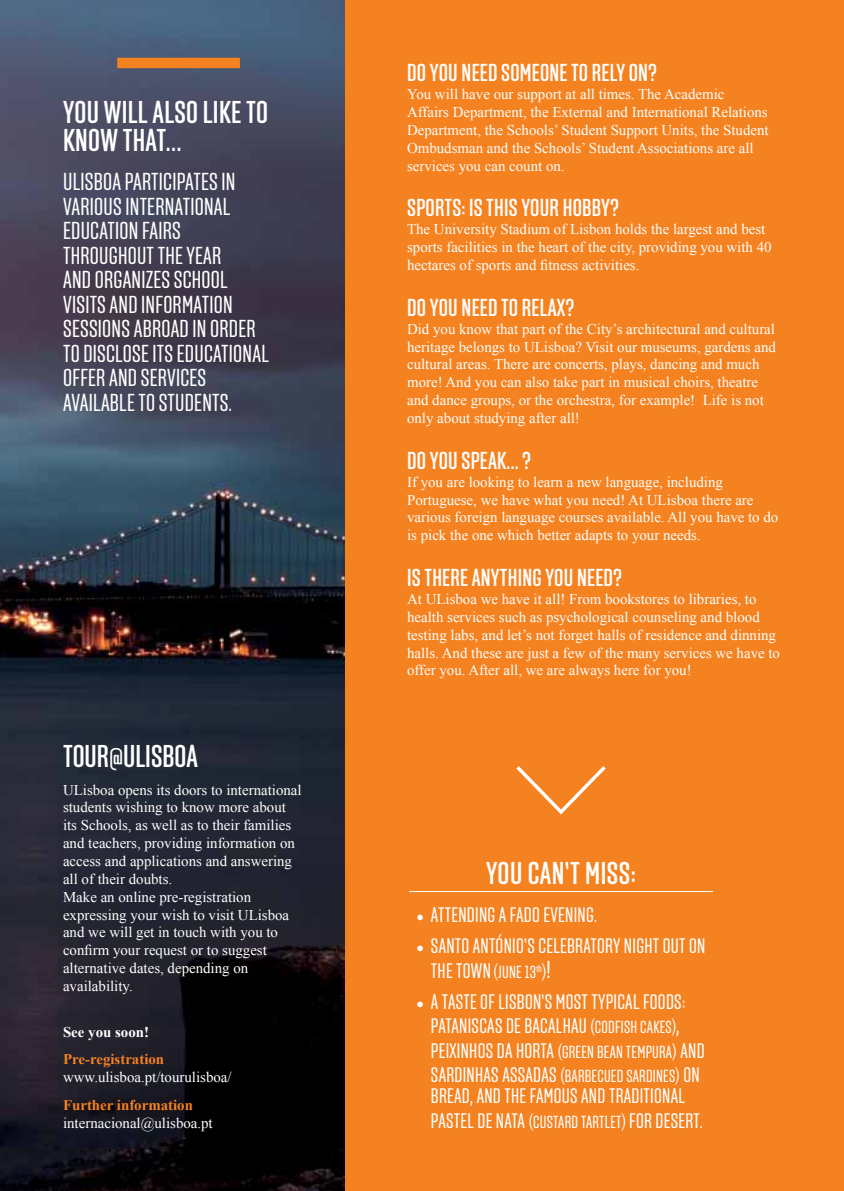
<style>
.page{position:relative;width:844px;height:1191px;background:#fff}
.page>*{position:absolute;margin:0;border:0;box-sizing:border-box;transform-origin:0 0}
.t1{font:500 31.5px/28px "Solido Compressed";letter-spacing:.01em;color:#fff}
.t2{font:24.5px/24.5px "Solido Compressed";letter-spacing:.01em;color:#fff}
.t3{font:500 24.5px "Solido Compressed";letter-spacing:.01em;color:#fff}
.t4{font:21px/24.5px "Solido Compressed";letter-spacing:.015em;color:#fff}
.t5{font:17.5px "Solido Compressed";letter-spacing:.015em;color:#fff}
.t6{font:14.88px/17.8px "Times New Roman";color:#fff}
.t7{font:700 14.88px "Times New Roman";color:#f58220}
.t8{font:700 14.88px "Times New Roman";color:#fff}
.s1{font-family:"Minion Pro"}
.s2{font-size:21px}
.s3{font-size:24.5px}
.s4{font-size:17.5px}
</style>
<div class="page">
<img style="left:0;top:0;width:345px;height:1191px">
<div style="left:345px;top:0;width:498px;height:1191px;background:#f58220"></div>
<div style="left:117px;top:58px;width:123px;height:10px;background:#f58220"></div>
<hr style="left:409px;top:891px;width:303px;height:1px;background:#fff">
<svg style="left:516px;top:766px;width:89px;height:48px"></svg>
<h1 class="t1" style="left:63px;top:99px;width:204px">YOUWILLALSO LIKE TO<br>KNOW</h1>
<h1 class="t1" style="left:123px;top:127px;width:60px">THAT…</h1>
<h2 class="t2" style="left:63px;top:170px;width:166px">ULISBOA PARTICIPATES IN<br>VARIOUS</h2>
<h2 class="t2" style="left:125px;top:195px;width:9px">INTERNATIONAL</h2>
<h2 class="t2" style="left:63px;top:219px;width:45px">EDUCATION</h2>
<h2 class="t2" style="left:63px;top:219px;width:142px;text-indent:79px">FAIRS<br>THROUGHOUT THE YEAR<br>AND ORGANIZES</h2>
<h2 class="t2" style="left:174px;top:268px;width:38px">SCHOOL</h2>
<h2 class="t2" style="left:63px;top:293px;width:8px">VISITS</h2>
<h2 class="t2" style="left:110px;top:293px;width:41px">AND INFORMATION</h2>
<h2 class="t2" style="left:63px;top:317px;width:10px">SESSIONS</h2>
<h2 class="t2" style="left:134px;top:317px;width:28px">ABROAD</h2>
<h2 class="t2" style="left:63px;top:317px;width:159px;text-align:justify;text-indent:129px">IN ORDER TODISCLOSE ITSEDUCATIONAL OFFER</h2>
<h2 class="t2" style="left:109px;top:366px;width:41px">AND SERVI</h2>
<h2 class="t2" style="left:180px;top:366px;width:18px">CES</h2>
<h2 class="t2" style="left:63px;top:391px;width:9px">AVAILA</h2>
<h2 class="t2" style="left:110px;top:391px;width:59px">BLETOSTUDENTS</h2>
<h2 class="t2" style="left:228px;top:391px;width:5px">.</h2>
<h1 class="t1" style="left:63px;top:743px;width:136px">TOUR@ULISBOA</h1>
<p class="t6" style="left:63px;top:780px;width:240px">ULisboa opens its doors to international students wishing to know more about its Schools, as well as to their families and teachers, providing information on access and applications and answering all of their doubts.<br>Make an online pre-registration expressing your wish to visit ULisboa and we will get in touch with you to confirm your request or to suggest alternative dates, depending on availability.</p>
<p class="t8" style="left:63px;top:1021px;width:87px">See you soon!</p>
<p class="t7" style="left:63px;top:1049px;width:103px">Pre-registration</p>
<p class="t6" style="left:63px;top:1068px;width:170px">www.ulisboa.pt/tourulisboa/</p>
<p class="t7" style="left:63px;top:1094px;width:131px">Further information</p>
<p class="t6" style="left:63px;top:1113px;width:151px">internacional@ulisboa.pt</p>
<h2 class="t3" style="left:407px;top:59px;width:64px">DO YOU NEED</h2>
<h2 class="t3" style="left:501px;top:59px;width:11px">SOMEONE</h2>
<h2 class="t3" style="left:571px;top:59px;width:87px">TO RELY ON?</h2>
<p class="t6" style="left:407px;top:85px;width:363px">You will have our support at all times. The Academic Affairs Department, the External and International Relations Department, the Schools’ Student Support Units, the Student Ombudsman and the Schools’ Student Associations are all services you can count on.</p>
<h2 class="t3" style="left:407px;top:194px;width:213px">SPORTS: IS THIS YOUR HOBBY?</h2>
<p class="t6" style="left:407px;top:220px;width:366px">The University Stadium of Lisbon holds the largest and best sports facilities in the heart of the city, providing you with 40 hectares of sports and fitness activities.</p>
<h2 class="t3" style="left:407px;top:293px;width:64px">DO YOU NEED</h2>
<h2 class="t3" style="left:501px;top:293px;width:75px">TO RELAX?</h2>
<p class="t6" style="left:407px;top:320px;width:370px">Did you know that part of the City’s architectural and cultural heritage belongs to ULisboa? Visit our museums, gardens and cultural areas. There are concerts, plays, dancing and much more! And you can also take part in musical choirs, theatre and dance groups, or the orchestra, for example! Life is not only about studying after all!</p>
<h2 class="t3" style="left:407px;top:446px;width:65px">DO YOU SPEAK</h2>
<h2 class="t3" style="left:506px;top:446px;width:26px">… ?</h2>
<p class="t6" style="left:407px;top:472px;width:372px">If you are looking to learn a new language, including Portuguese, we have what you need! At ULisboa there are various foreign language courses available. All you have to do is pick the one which better adapts to your needs.</p>
<h2 class="t3" style="left:407px;top:564px;width:216px">IS THERE ANYTHING YOU NEED?</h2>
<p class="t6" style="left:407px;top:590px;width:374px">At ULisboa we have it all! From bookstores to libraries, to health services such as psychological counseling and blood testing labs, and let’s not forget halls of residence and dinning halls. And these are just a few of the many services we have to offer you. After all, we are always here for you!</p>
<h1 class="t1" style="left:486px;top:860px;width:151px">YOU CAN’T MISS:</h1>
<h3 class="t4" style="left:416px;top:903px;width:182px"><span class="s1">•</span> ATTENDING A FADO EVENING.</h3>
<h3 class="t4" style="left:416px;top:934px;width:291px"><span class="s1">•</span> SANTO ANTÓNIO’S CELEBRATORY NIGHT OUT ON</h3>
<p class="t5" style="left:431px;top:961px;width:121px"><span class="s2">THE TOWN</span> (JUNE 13<sup>TH</sup>)<span class="s3">!</span></p>
<h3 class="t4" style="left:431px;top:990px;width:275px;text-indent:-15px"><span class="s1">•</span> A TASTE OF LISBON’S MOST TYPICAL FOODS:<br>PATANISCAS DE BACALHAU <span class="s4">(CODFISH CAKES)</span><span class="s3">,<br></span>PEIXINHOS DA HORTA <span class="s4">(GREEN BEAN TEMPURA)</span> AND</h3>
<p class="t5" style="left:431px;top:1066px;width:270px"><span class="s2">SARDINHAS ASSADAS</span> (BARBECUED SARDINES) <span class="s2">ON</span></p>
<h3 class="t4" style="left:431px;top:1084px;width:273px">BREAD, AND THE FAMOUS AND TRADITIONAL<br>PASTEL DE NATA <span class="s4">(CUSTARD TARTLET)</span> FOR DESERT.</h3>
</div>
